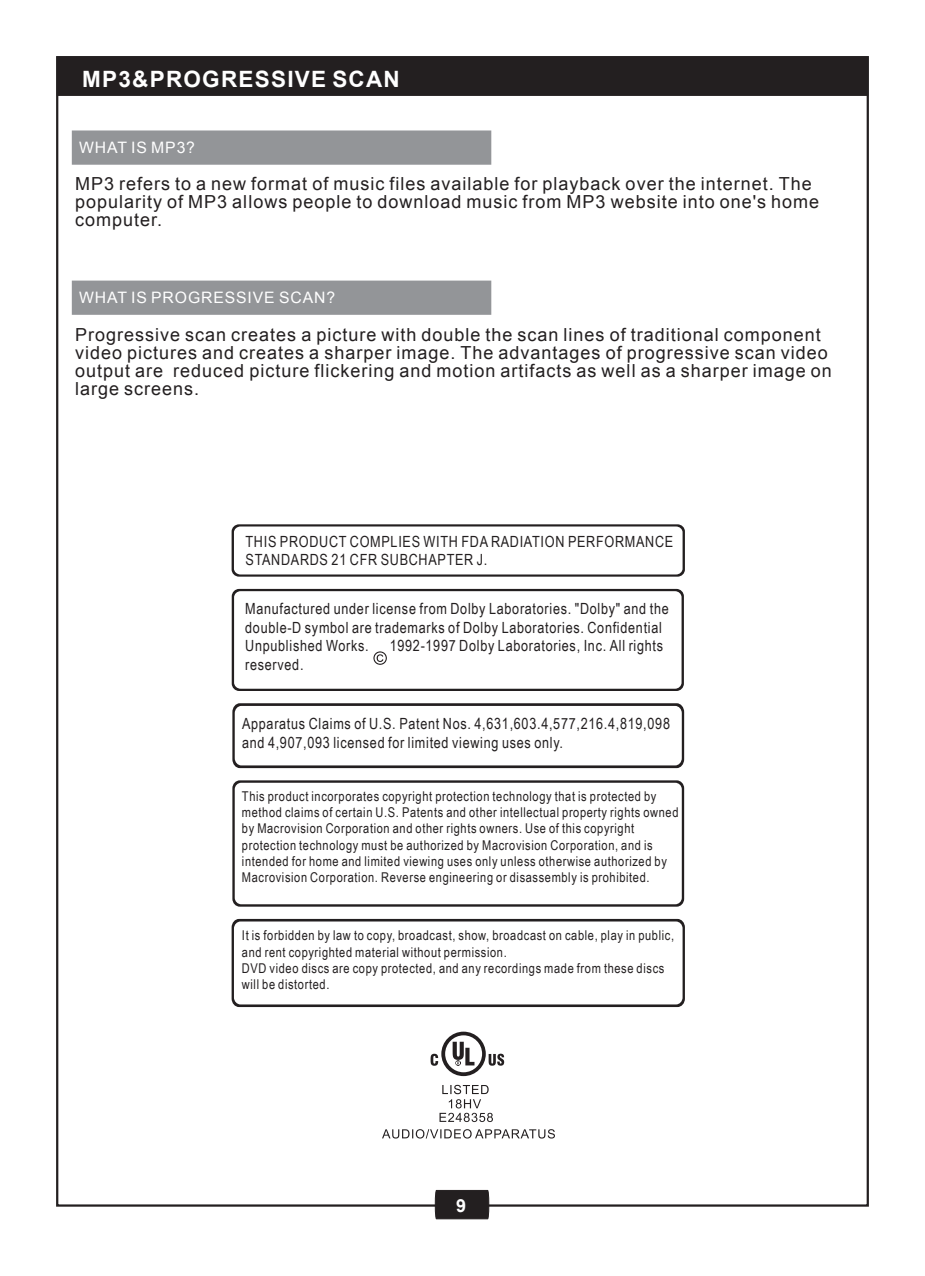
<style>
.page{position:relative;width:925px;height:1276px;background:#fff}
.page>*{position:absolute;margin:0;border:0;box-sizing:border-box;transform-origin:0 0}
.t1{font:700 22.5px "Arial";letter-spacing:.055em;color:#fff}
.t2{font:18px/18px "Arial";letter-spacing:.055em;color:#231f20}
.t3{font:700 18px "Arial";color:#fff}
.t4{font:15.75px "Arial";letter-spacing:.055em;color:#fff}
.t5{font:15.3px/18.4px "Arial Narrow";letter-spacing:.045em;color:#231f20}
.t6{font:13.5px/16.2px "Arial Narrow";letter-spacing:.045em;color:#231f20}
</style>
<div class="page">
<div style="left:435px;top:1190px;width:54px;height:28px;background:#231f20"></div>
<div style="left:57px;top:58px;width:811px;height:37px;background:#231f20"></div>
<div style="left:57px;top:57px;width:811px;height:39px;border:1px solid #231f20"></div>
<div style="left:72px;top:130px;width:419px;height:35px;background:#939598"></div>
<div style="left:72px;top:281px;width:419px;height:34px;background:#939598"></div>
<svg style="left:232px;top:524px;width:453px;height:52px"></svg>
<svg style="left:232px;top:589px;width:452px;height:102px"></svg>
<svg style="left:232px;top:703px;width:452px;height:65px"></svg>
<svg style="left:232px;top:780px;width:452px;height:126px"></svg>
<svg style="left:232px;top:919px;width:453px;height:88px"></svg>
<svg style="left:439px;top:1084px;width:54px;height:38px"></svg>
<svg style="left:382px;top:1129px;width:173px;height:9px"></svg>
<svg style="left:430px;top:1031px;width:74px;height:45px"></svg>
<h1 class="t1" style="left:82px;top:64px;width:319px">MP3&amp;PROGRESSIVE SCAN</h1>
<p class="t4" style="left:79px;top:137px;width:117px">WHAT IS MP3?</p>
<h2 class="t2" style="left:75px;top:175px;width:746px">MP3 refers to a new format of music files available for playback over the internet. The popularity of MP3 allows people to download music from MP3 website into one's home computer.</h2>
<p class="t4" style="left:79px;top:287px;width:257px">WHAT IS PROGRESSIVE SCAN?</p>
<p class="t2" style="left:75px;top:326px;width:758px">Progressive scan creates a picture with double the scan lines of traditional component video pictures and creates a sharper image. The advantages of progressive scan video output are reduced picture flickering and motion artifacts as well as a sharper image on large screens.</p>
<p class="t5" style="left:245px;top:533px;width:429px">THIS PRODUCT COMPLIES WITH FDA RADIATION PERFORMANCE<br>STANDARDS 21 CFR SUBCHAPTER J.</p>
<p class="t5" style="left:245px;top:599px;width:425px">Manufactured under license from Dolby Laboratories. "Dolby" and the double-D symbol are trademarks of Dolby Laboratories. Confidential<br>Unpublished Works.</p>
<p class="t5" style="left:390px;top:636px;width:275px">1992-1997 Dolby Laboratories, Inc. All rights</p>
<p class="t5" style="left:245px;top:655px;width:60px">reserved.</p>
<p class="t5" style="left:242px;top:714px;width:429px">Apparatus Claims of U.S. Patent Nos. 4,631,603.4,577,216.4,819,098 and 4,907,093 licensed for limited viewing uses only.</p>
<p class="t6" style="left:242px;top:788px;width:438px">This product incorporates copyright protection technology that is protected by method claims of certain U.S. Patents and other intellectual property rights owned by Macrovision Corporation and other rights owners. Use of this copyright protection technology must be authorized by Macrovision Corporation, and is intended for home and limited viewing uses only unless otherwise authorized by Macrovision Corporation. Reverse engineering or disassembly is prohibited.</p>
<p class="t6" style="left:242px;top:927px;width:434px">It is forbidden by law to copy, broadcast, show, broadcast on cable, play in public, and rent copyrighted material without permission.<br>DVD video discs are copy protected, and any recordings made from these discs will be distorted.</p>
<h2 class="t3" style="left:456px;top:1193px;width:12px">9</h2>
</div>
